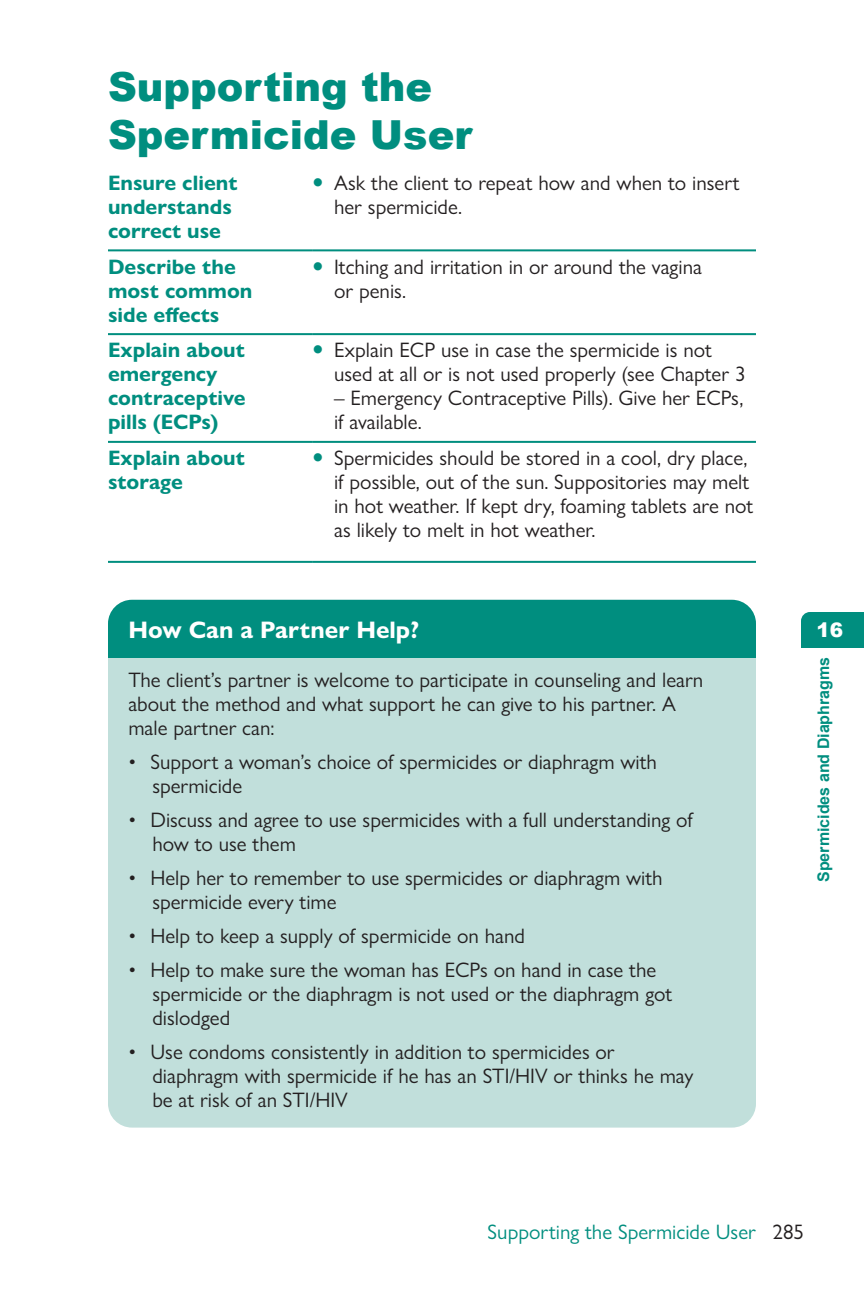
<style>
.page{position:relative;width:864px;height:1296px;background:#fff}
.page>*{position:absolute;margin:0;border:0;box-sizing:border-box;transform-origin:0 0}
.B_head{font:900 40px/48px "Arial";color:#008e7f}
.t1{font:700 24px "Gill Sans Nova";color:#fff}
.green_bullets{font:21px/24px "Gill Sans Nova";color:#231f20}
.body_text_B_green{font:700 21px/24px "Gill Sans Nova";color:#008e7f}
.Right_footer{font:21px "Gill Sans Nova";color:#008e7f}
.t2{font:900 20px "Arial";color:#fff}
.t3{font:700 16px "Arial";color:#008e7f}
</style>
<div class="page">
<div style="left:801px;top:612px;width:63px;height:36px;background:#008e7f"></div>
<hr style="left:108px;top:249px;width:204px;height:2px;background:#008e7f">
<hr style="left:312px;top:249px;width:444px;height:2px;background:#008e7f">
<hr style="left:108px;top:333px;width:204px;height:2px;background:#008e7f">
<hr style="left:312px;top:333px;width:444px;height:2px;background:#008e7f">
<hr style="left:108px;top:441px;width:204px;height:2px;background:#008e7f">
<hr style="left:312px;top:441px;width:444px;height:2px;background:#008e7f">
<hr style="left:108px;top:561px;width:204px;height:2px;background:#008e7f">
<hr style="left:312px;top:561px;width:444px;height:2px;background:#008e7f">
<div style="left:108px;top:600px;width:648px;height:528px;background:#c1dfdb;border-radius:24px"></div>
<div style="left:108px;top:600px;width:648px;height:58px;background:#008e7f"></div>
<p class="B_head" style="left:108px;top:61px;width:366px">Supporting the<br>Spermicide User</p>
<p class="body_text_B_green" style="left:108px;top:171px;width:131px">Ensure client understands correct use</p>
<p class="green_bullets" style="left:334px;top:171px;width:407px">Ask the client to repeat how and when to insert her spermicide.</p>
<p class="body_text_B_green" style="left:108px;top:254px;width:146px">Describe the most common side effects</p>
<p class="green_bullets" style="left:334px;top:254px;width:369px">Itching and irritation in or around the vagina or penis.</p>
<p class="body_text_B_green" style="left:108px;top:338px;width:139px">Explain about emergency contraceptive pills (ECPs)</p>
<p class="green_bullets" style="left:334px;top:338px;width:413px">Explain ECP use in case the spermicide is not used at all or is not used properly (see Chapter 3</p>
<p class="green_bullets" style="left:334px;top:386px;width:411px">– Emergency Contraceptive Pills). Give her ECPs, if available.</p>
<p class="body_text_B_green" style="left:108px;top:446px;width:138px">Explain about storage</p>
<p class="green_bullets" style="left:334px;top:446px;width:421px">Spermicides should be stored in a cool, dry place, if possible, out of the sun. Suppositories may melt in hot weather. If kept dry, foaming tablets are not as likely to melt in hot weather.</p>
<p class="t1" style="left:128px;top:615px;width:292px">How Can a Partner Help?</p>
<p class="green_bullets" style="left:128px;top:668px;width:576px">The client’s partner is welcome to participate in counseling and learn about the method and what support he can give to his partner. A male partner can:</p>
<p class="green_bullets" style="left:152px;top:750px;width:506px;text-indent:-24px">• Support a woman’s choice of spermicides or diaphragm with spermicide</p>
<p class="green_bullets" style="left:152px;top:808px;width:542px;text-indent:-24px">• Discuss and agree to use spermicides with a full understanding of how to use them</p>
<p class="green_bullets" style="left:152px;top:866px;width:512px;text-indent:-24px">• Help her to remember to use spermicides or diaphragm with spermicide every time</p>
<p class="green_bullets" style="left:128px;top:924px;width:398px">• Help to keep a supply of spermicide on hand</p>
<p class="green_bullets" style="left:152px;top:958px;width:522px;text-indent:-24px">• Help to make sure the woman has ECPs on hand in case the spermicide or the diaphragm is not used or the diaphragm got dislodged</p>
<p class="green_bullets" style="left:152px;top:1040px;width:543px;text-indent:-24px">• Use condoms consistently in addition to spermicides or diaphragm with spermicide if he has an STI/HIV or thinks he may be at risk of an STI/HIV</p>
<p class="t2" style="left:817px;top:615px;width:28px">16</p>
<p class="t3" style="left:813px;top:882px;width:226px;rotate:-90deg">Spermicides and Diaphragms</p>
<p class="Right_footer" style="left:488px;top:1219px;width:270px">Supporting the Spermicide User</p>
<p class="green_bullets" style="left:772px;top:1220px;width:33px">285</p>
</div>
